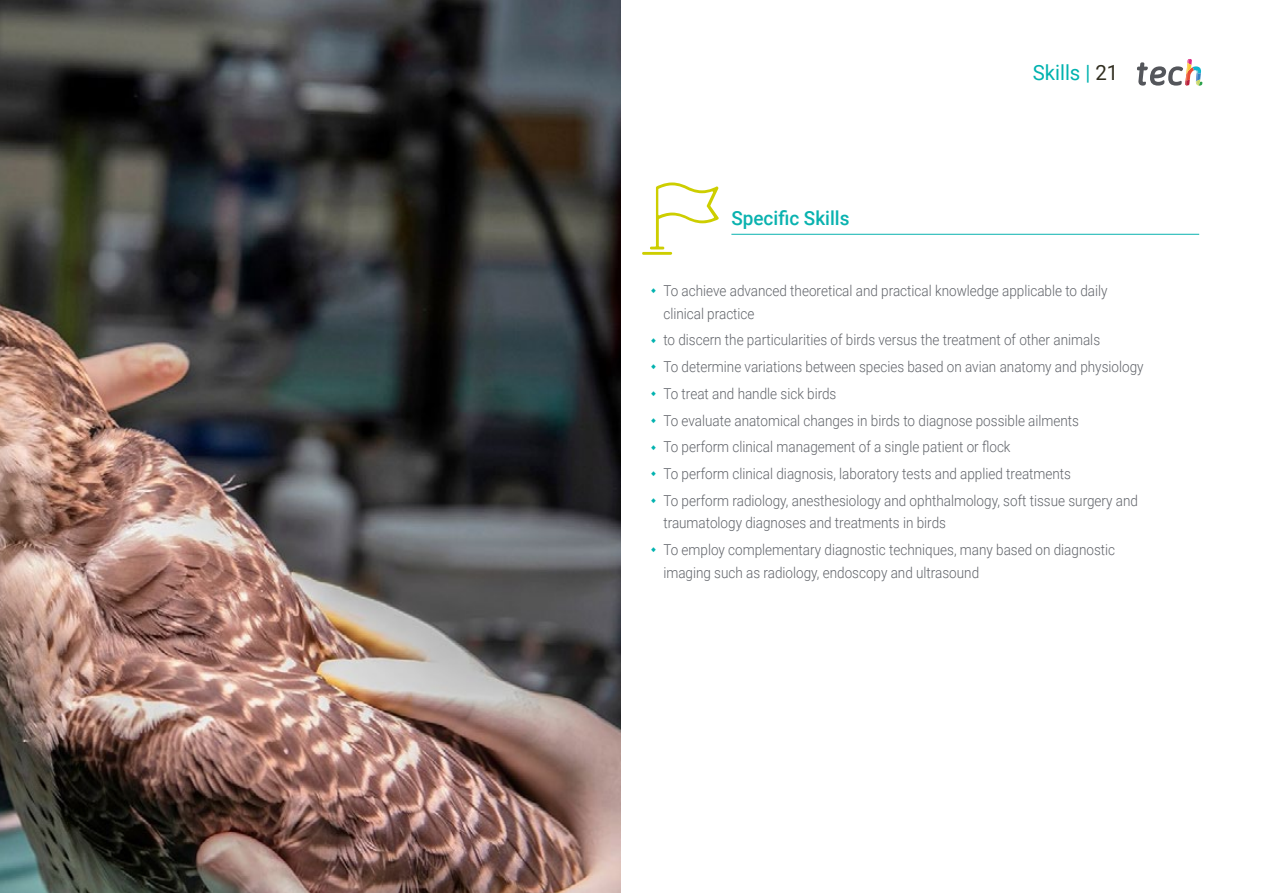
<style>
.page{position:relative;width:1263px;height:893px;background:#fff}
.page>*{position:absolute;margin:0;border:0;box-sizing:border-box;transform-origin:0 0}
.t1{font:21px "Roboto";color:#00b2af}
.t2{font:500 19.5px "Roboto";color:#09b2af}
.t3{font:300 15px/26.7px "Roboto";color:#61646a;scale:.9 1}
.s1{color:#312e20}
</style>
<div class="page">
<img style="left:0;top:0;width:621px;height:893px">
<svg style="left:1137px;top:59px;width:65px;height:27px"></svg>
<hr style="left:731px;top:234px;width:468px;height:1px;background:#09b2af">
<hr style="left:642px;top:252px;width:30px;height:3px;background:#cdce00">
<svg style="left:650px;top:182px;width:69px;height:67px"></svg>
<h2 class="t2" style="left:731px;top:205px;width:120px">Specific Skills</h2>
<h1 class="t1" style="left:1033px;top:57px;width:87px">Skills | <span class="s1">21</span></h1>
<p class="t3" style="left:663px;top:279px;width:495px;line-height:22.5px">To achieve advanced theoretical and practical knowledge applicable to daily clinical practice</p>
<p class="t3" style="left:663px;top:326px;width:535px">to discern the particularities of birds versus the treatment of other animals<br>To determine variations between species based on avian anatomy and physiology To treat and handle sick birds<br>To evaluate anatomical changes in birds to diagnose possible ailments<br>To perform clinical management of a single patient or flock<br>To perform clinical diagnosis, laboratory tests and applied treatments<br>To perform radiology, anesthesiology and ophthalmology, soft tissue surgery and</p>
<p class="t3" style="left:663px;top:509px;width:503px">traumatology diagnoses and treatments in birds<br>To employ complementary diagnostic techniques, many based on diagnostic</p>
<p class="t3" style="left:663px;top:558px;width:352px">imaging such as radiology, endoscopy and ultrasound</p>
</div>
